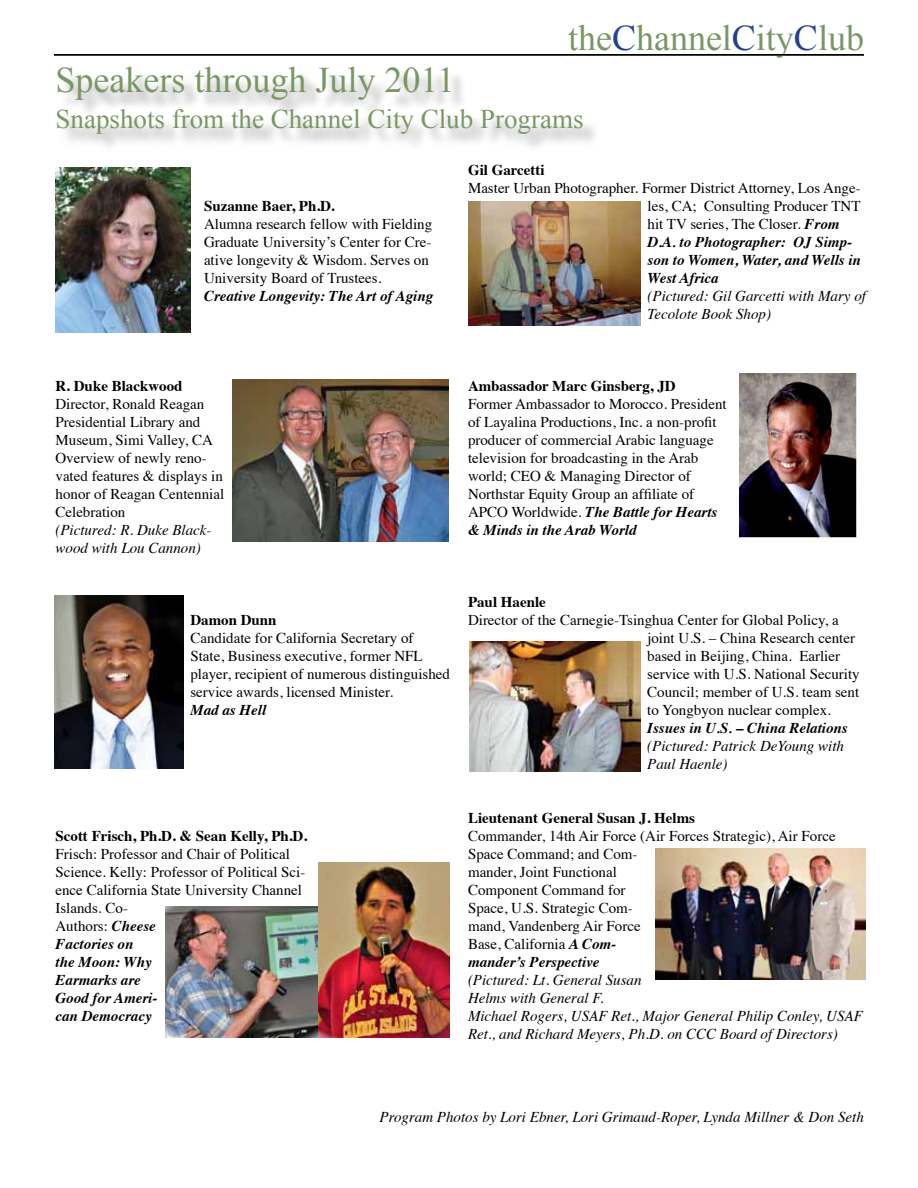
<style>
.page{position:relative;width:918px;height:1188px;background:#fff}
.page>*{position:absolute;margin:0;border:0;box-sizing:border-box;transform-origin:0 0}
.t1{font:36px "Times New Roman";color:#799765}
.t2{font:27px "Times New Roman";color:#799765}
.t3{font:15px/18px "Times";color:#000}
.t4{font:italic 15px/18px "Times";color:#000}
.t5{font:700 15px "Times";color:#000}
.t6{font:italic 700 15px "Times";color:#000}
.s1{color:#25408f}
.s2{font-weight:700;font-style:italic}
</style>
<div class="page">
<div style="left:59px;top:69px;width:541px;height:83px;background:#000;opacity:.35"></div>
<hr style="left:54px;top:54px;width:810px;height:2px;background:#000">
<img style="left:56px;top:167px;width:134px;height:166px">
<img style="left:54px;top:596px;width:130px;height:173px">
<img style="left:233px;top:380px;width:216px;height:162px">
<img style="left:468px;top:201px;width:173px;height:125px">
<img style="left:739px;top:373px;width:117px;height:164px">
<img style="left:470px;top:642px;width:170px;height:129px">
<img style="left:656px;top:848px;width:210px;height:132px">
<img style="left:166px;top:907px;width:153px;height:131px">
<img style="left:319px;top:863px;width:131px;height:175px">
<h1 class="t1" style="left:568px;top:14px;width:297px">the<span class="s1">C</span>hannel<span class="s1">C</span>ity<span class="s1">C</span>lub</h1>
<h1 class="t1" style="left:56px;top:56px;width:401px">Speakers through July 2011</h1>
<h2 class="t2" style="left:56px;top:101px;width:530px">Snapshots from the Channel City Club Programs</h2>
<p class="t5" style="left:204px;top:191px;width:132px">Suzanne Baer, Ph.D.</p>
<p class="t3" style="left:204px;top:213px;width:230px">Alumna research fellow with Fielding Graduate University’s Center for Cre&shy;ative longevity &amp; Wisdom. Serves on University Board of Trustees.</p>
<p class="t6" style="left:204px;top:282px;width:231px">Creative Longevity: The Art of Aging</p>
<p class="t5" style="left:468px;top:155px;width:78px">Gil Garcetti</p>
<p class="t3" style="left:648px;top:177px;width:215px;text-indent:-180px">Master Urban Photographer. Former District Attorney, Los Ange&shy;les, CA; Consulting Producer TNT hit TV series, The Closer. <span class="s2">From D.A. to Photographer: OJ Simp&shy;son to Women, Water, and Wells in West Africa</span></p>
<p class="t4" style="left:648px;top:286px;width:220px">(Pictured: Gil Garcetti with Mary of<br>Tecolote Book Shop)</p>
<p class="t5" style="left:56px;top:371px;width:129px">R. Duke Blackwood</p>
<p class="t3" style="left:56px;top:393px;width:170px">Director, Ronald Reagan<br>Presidential Library and<br>Museum, Simi Valley, CA<br>Overview of newly reno&shy;vated features &amp; displays in honor of Reagan Centennial<br>Celebration</p>
<p class="t4" style="left:56px;top:520px;width:158px">(Pictured: R. Duke Black&shy;wood with Lou Cannon)</p>
<p class="t5" style="left:190px;top:605px;width:88px">Damon Dunn</p>
<p class="t3" style="left:190px;top:627px;width:261px">Candidate for California Secretary of State, Business executive, former NFL player, recipient of numerous distinguished service awards, licensed Minister.</p>
<p class="t6" style="left:190px;top:696px;width:77px">Mad as Hell</p>
<p class="t5" style="left:56px;top:821px;width:253px">Scott Frisch, Ph.D. &amp; Sean Kelly, Ph.D.</p>
<p class="t3" style="left:56px;top:843px;width:251px">Frisch: Professor and Chair of Political<br>Science. Kelly: Professor of Political Sci&shy;ence California State University Channel<br>Islands. Co-<br>Authors: <span class="s2">Cheese<br>Factories on<br>the Moon: Why<br>Earmarks are<br>Good for Ameri-<br>can Democracy</span></p>
<p class="t5" style="left:468px;top:371px;width:209px">Ambassador Marc Ginsberg, JD</p>
<p class="t3" style="left:468px;top:393px;width:260px">Former Ambassador to Morocco. President of Layalina Productions, Inc. a non-profit producer of commercial Arabic language television for broadcasting in the Arab world; CEO &amp; Managing Director of Northstar Equity Group an affiliate of APCO Worldwide. <span class="s2">The Battle for Hearts &amp; Minds in the Arab World</span></p>
<p class="t5" style="left:468px;top:587px;width:79px">Paul Haenle</p>
<p class="t3" style="left:647px;top:609px;width:214px;text-indent:-179px">Director of the Carnegie-Tsinghua Center for Global Policy, a joint U.S. – China Research center based in Beijing, China. Earlier service with U.S. National Security Council; member of U.S. team sent to Yongbyon nuclear complex.</p>
<p class="t6" style="left:647px;top:714px;width:202px">Issues in U.S. – China Relations</p>
<p class="t4" style="left:647px;top:736px;width:198px">(Pictured: Patrick DeYoung with<br>Paul Haenle)</p>
<p class="t5" style="left:468px;top:803px;width:229px">Lieutenant General Susan J. Helms</p>
<p class="t3" style="left:468px;top:825px;width:369px">Commander, 14th Air Force (Air Forces Strategic), Air Force<br>Space Command; and Com-<br>mander, Joint Functional<br>Component Command for<br>Space, U.S. Strategic Com-<br>mand, Vandenberg Air Force<br>Base, California <span class="s2">A Com-<br>mander’s Perspective</span></p>
<p class="t4" style="left:468px;top:970px;width:396px">(Pictured: Lt. General Susan<br>Helms with General F.<br>Michael Rogers, USAF Ret., Major General Philip Conley, USAF Ret., and Richard Meyers, Ph.D. on CCC Board of Directors)</p>
<p class="t4" style="left:380px;top:1108px;width:486px">Program Photos by Lori Ebner, Lori Grimaud-Roper, Lynda Millner &amp; Don Seth</p>
</div>
